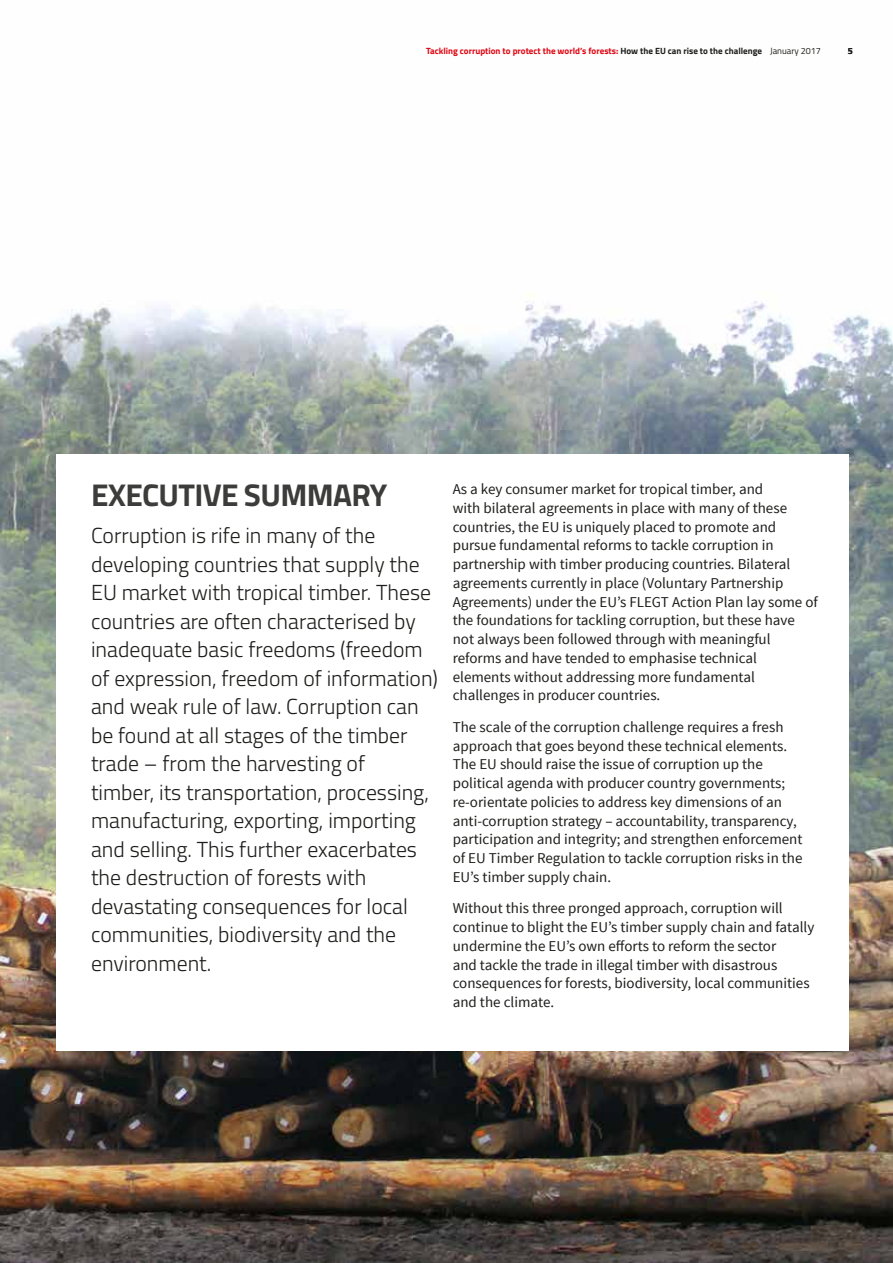
<style>
.page{position:relative;width:893px;height:1263px;background:#fff}
.page>*{position:absolute;margin:0;border:0;box-sizing:border-box;transform-origin:0 0}
.t1{font:700 31.5px "Titillium";letter-spacing:-.02em;color:#3c3c3b}
.t2{font:300 21.75px/28.5px "Titillium";color:#1d1d1b}
.t3{font:15px/18.8px "Source Sans Pro";color:#1d1d1b}
.t4{font:700 9px "Titillium";color:#e30613}
.t5{font:700 9px "Titillium";color:#1d1d1b}
.s1{color:#1d1d1b}
.s2{font-weight:400;color:#1d1d1b}
</style>
<div class="page">
<img style="left:0;top:292px;width:893px;height:971px">
<div style="left:56px;top:454px;width:792px;height:597px;background:#fff"></div>
<p class="t4" style="left:426px;top:44px;width:396px">Tackling corruption to protect the world’s forests: <span class="s1">How the EU can rise to the challenge</span> <span class="s2">January 2017</span></p>
<p class="t5" style="left:848px;top:44px;width:7px">5</p>
<h1 class="t1" style="left:91px;top:471px;width:298px">EXECUTIVE SUMMARY</h1>
<p class="t2" style="left:91px;top:520px;width:348px">Corruption is rife in many of the developing countries that supply the EU market with tropical timber. These countries are often characterised by inadequate basic freedoms (freedom of expression, freedom of information) and weak rule of law. Corruption can be found at all stages of the timber trade – from the harvesting of<br>timber, its transportation, processing, manufacturing, exporting, importing and selling. This further exacerbates the destruction of forests with devastating consequences for local communities, biodiversity and the environment.</p>
<p class="t3" style="left:453px;top:480px;width:367px">As a key consumer market for tropical timber, and<br>with bilateral agreements in place with many of these countries, the EU is uniquely placed to promote and pursue fundamental reforms to tackle corruption in partnership with timber producing countries. Bilateral agreements currently in place (Voluntary Partnership Agreements) under the EU’s FLEGT Action Plan lay some of the foundations for tackling corruption, but these have not always been followed through with meaningful reforms and have tended to emphasise technical elements without addressing more fundamental challenges in producer countries.</p>
<p class="t3" style="left:453px;top:718px;width:351px">The scale of the corruption challenge requires a fresh approach that goes beyond these technical elements.<br>The EU should raise the issue of corruption up the political agenda with producer country governments; re-orientate policies to address key dimensions of an anti-corruption strategy – accountability, transparency, participation and integrity; and strengthen enforcement of EU Timber Regulation to tackle corruption risks in the EU’s timber supply chain.</p>
<p class="t3" style="left:453px;top:899px;width:363px">Without this three pronged approach, corruption will continue to blight the EU’s timber supply chain and fatally undermine the EU’s own efforts to reform the sector<br>and tackle the trade in illegal timber with disastrous consequences for forests, biodiversity, local communities and the climate.</p>
</div>
